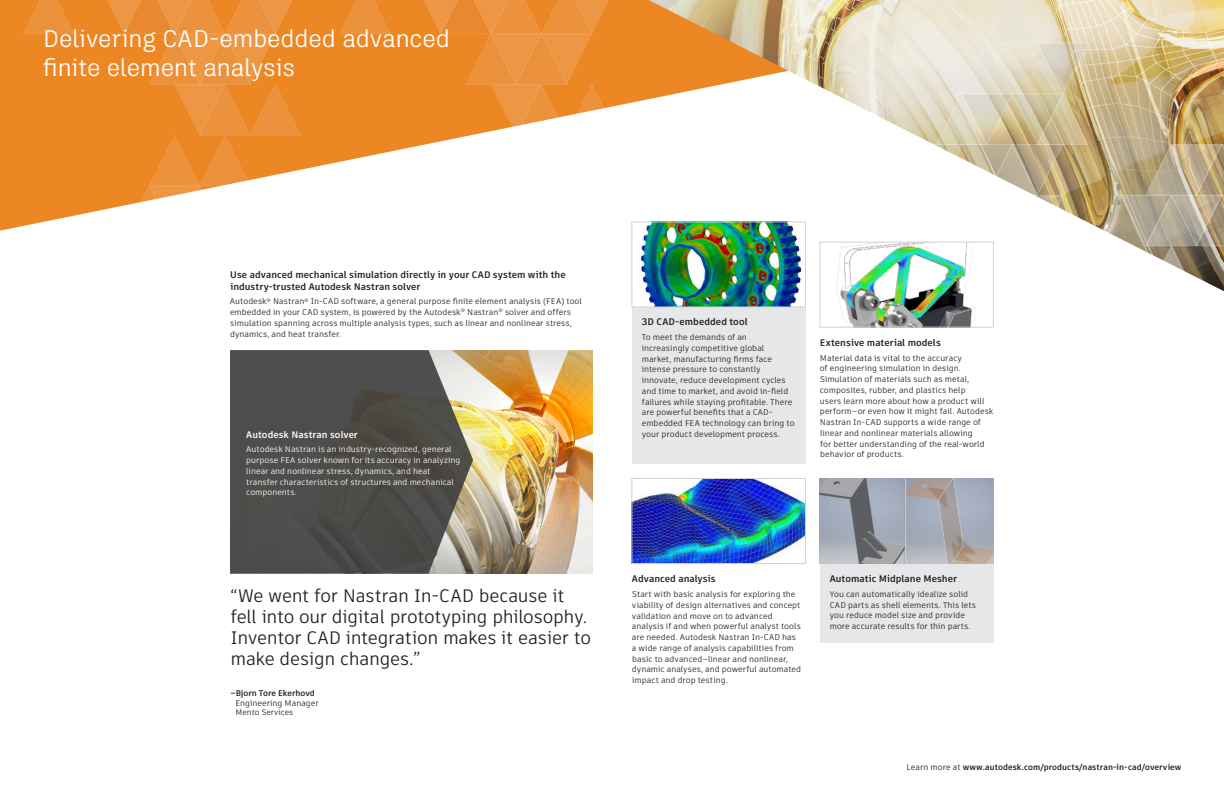
<style>
.page{position:relative;width:1224px;height:792px;background:#fff}
.page>*{position:absolute;margin:0;border:0;box-sizing:border-box;transform-origin:0 0}
.Headline__Level_2{font:24px/29px "Artifakt Legend";letter-spacing:-.015em;color:#fff}
.Pull_Quote__Level_1{font:18px/21px "Artifakt Element";letter-spacing:-.015em;color:#231f20}
.Text_Heading{font:700 9.5px/12px "Artifakt Element";color:#231f20}
.Text_Heading-2{font:700 9.5px "Artifakt Element";color:#fff}
.Body_Text{font:8.2px/10.8px "Artifakt Element";color:#231f20}
.Body_Text-2{font:8.2px/10.8px "Artifakt Element";color:#fff}
.Body_Text-3{font:700 8.2px "Artifakt Element";color:#231f20}
.Pull_Quote_Customer{font:700 8.2px "Artifakt Element";color:#231f20}
.Pull_Quote_Job_Title{font:8.2px "Artifakt Element";color:#231f20}
.Pull_Quote_Job_Title-2{font:8px "Artifakt Element";color:#231f20}
.s1{font-weight:400}
</style>
<div class="page">
<img style="left:0;top:0;width:649px;height:231px">
<img style="left:649px;top:0;width:575px;height:291px">
<img style="left:473px;top:350px;width:119px;height:223px">
<svg style="left:230px;top:350px;width:243px;height:224px;background:#585753"></svg>
<div style="left:632px;top:307px;width:174px;height:157px;background:#e6e7e9"></div>
<div style="left:820px;top:563px;width:174px;height:80px;background:#e6e7e9"></div>
<img style="left:634px;top:224px;width:170px;height:81px">
<div style="left:632px;top:222px;width:174px;height:85px;border:1px solid #d1d2d4"></div>
<img style="left:820px;top:478px;width:174px;height:85px">
<img style="left:822px;top:244px;width:170px;height:81px">
<div style="left:820px;top:242px;width:174px;height:85px;border:1px solid #d1d2d4"></div>
<img style="left:634px;top:480px;width:170px;height:82px">
<div style="left:632px;top:478px;width:174px;height:86px;border:1px solid #d1d2d4"></div>
<p class="Headline__Level_2" style="left:43px;top:24px;width:409px">Delivering CAD-embedded advanced finite element analysis</p>
<p class="Text_Heading" style="left:230px;top:268px;width:337px">Use advanced mechanical simulation directly in your CAD system with the industry-trusted Autodesk Nastran solver</p>
<p class="Body_Text" style="left:230px;top:296px;width:354px">Autodesk<sup>®</sup> Nastran<sup>®</sup> In-CAD software, a general purpose finite element analysis (FEA) tool embedded in your CAD system, is powered by the Autodesk<sup>®</sup> Nastran<sup>®</sup> solver and offers simulation spanning across multiple analysis types, such as linear and nonlinear stress, dynamics, and heat transfer.</p>
<p class="Text_Heading-2" style="left:246px;top:428px;width:113px">Autodesk Nastran solver</p>
<p class="Body_Text-2" style="left:246px;top:444px;width:216px">Autodesk Nastran is an industry-recognized, general purpose FEA solver known for its accuracy in analyzing linear and nonlinear stress, dynamics, and heat transfer characteristics of structures and mechanical components.</p>
<p class="Pull_Quote__Level_1" style="left:230px;top:585px;width:362px">“We went for Nastran In-CAD because it fell into our digital prototyping philosophy.<br>Inventor CAD integration makes it easier to make design changes.”</p>
<p class="Pull_Quote_Customer" style="left:230px;top:687px;width:86px">–Bjorn Tore Ekerhovd</p>
<p class="Pull_Quote_Job_Title" style="left:235px;top:697px;width:85px">Engineering Manager</p>
<p class="Pull_Quote_Job_Title-2" style="left:235px;top:707px;width:59px">Mento Services</p>
<p class="Text_Heading" style="left:642px;top:316px;width:107px">3D CAD-embedded tool</p>
<p class="Body_Text" style="left:642px;top:332px;width:154px">To meet the demands of an increasingly competitive global market, manufacturing firms face intense pressure to constantly innovate, reduce development cycles and time to market, and avoid in-field failures while staying profitable. There are powerful benefits that a CAD&shy;embedded FEA technology can bring to your product development process.</p>
<p class="Text_Heading" style="left:820px;top:336px;width:122px">Extensive material models</p>
<p class="Body_Text" style="left:820px;top:352px;width:175px">Material data is vital to the accuracy<br>of engineering simulation in design.<br>Simulation of materials such as metal, composites, rubber, and plastics help<br>users learn more about how a product will perform—or even how it might fail. Autodesk Nastran In-CAD supports a wide range of linear and nonlinear materials allowing<br>for better understanding of the real-world behavior of products.</p>
<p class="Text_Heading" style="left:632px;top:573px;width:85px">Advanced analysis</p>
<p class="Body_Text" style="left:632px;top:589px;width:171px">Start with basic analysis for exploring the viability of design alternatives and concept validation and move on to advanced analysis if and when powerful analyst tools are needed. Autodesk Nastran In-CAD has a wide range of analysis capabilities from basic to advanced—linear and nonlinear, dynamic analyses, and powerful automated impact and drop testing.</p>
<p class="Text_Heading" style="left:830px;top:573px;width:129px">Automatic Midplane Mesher</p>
<p class="Body_Text" style="left:830px;top:589px;width:148px">You can automatically idealize solid CAD parts as shell elements. This lets you reduce model size and provide more accurate results for thin parts.</p>
<p class="Body_Text-3" style="left:907px;top:761px;width:276px"><span class="s1">Learn more at</span> www.autodesk.com/products/nastran-in-cad/overview</p>
</div>
